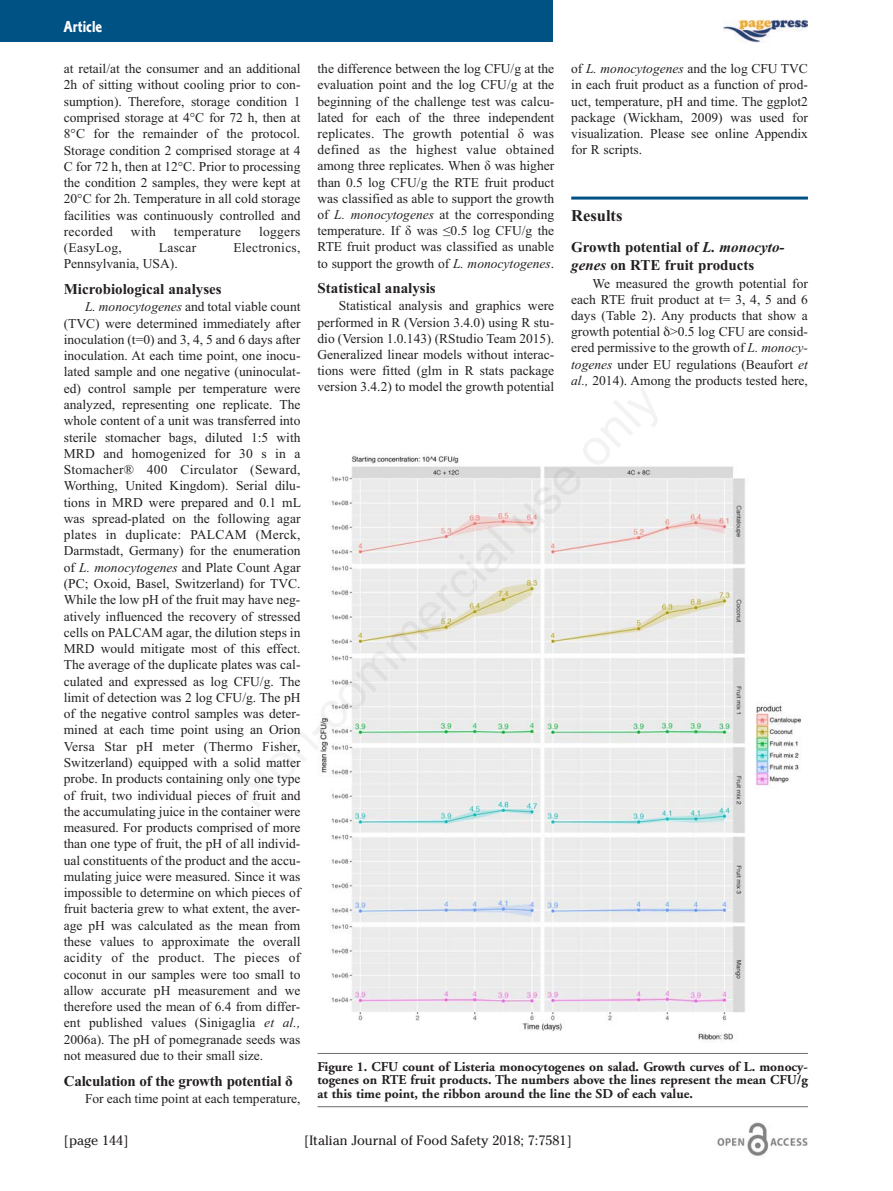
<style>
.page{position:relative;width:893px;height:1191px;background:#fff}
.page>*{position:absolute;margin:0;border:0;box-sizing:border-box;transform-origin:0 0}
.t1{font:700 16.5px "Times New Roman";color:#231f20}
.t2{font:16.5px "Corinthian Bold Condensed Plain";color:#fff}
.t3{font:700 15px/18px "Times New Roman";color:#231f20}
.t4{font:13.5px/16.2px "Times New Roman";color:#231f20;text-align:justify}
.t5{font:700 13.5px/13.5px "Adobe Garamond";color:#231f20;text-align:justify}
.t6{font:13.5px "Cheltenham";color:#231f20}
.t7{font:13.5px "Times New Roman";letter-spacing:.02em;color:#231f20}
.s1{font-style:italic}
</style>
<div class="page">
<hr style="left:571px;top:196px;width:237px;height:3px;background:#005285">
<div style="left:0;top:0;width:553px;height:42px;background:#005285"></div>
<img style="left:717px;top:1123px;width:91px;height:33px">
<img style="left:723px;top:19px;width:84px;height:24px">
<hr style="left:317px;top:1053px;width:491px;height:1px;background:#6c6d70">
<hr style="left:317px;top:1106px;width:491px;height:1px;background:#6c6d70">
<img style="left:320px;top:454px;width:482px;height:586px">
<p class="t2" style="left:63px;top:21px;width:40px">Article</p>
<p class="t4" style="left:64px;top:60px;width:238px">at retail/at the consumer and an additional 2h of sitting without cooling prior to con&shy;sumption). Therefore, storage condition 1 comprised storage at 4°C for 72 h, then at 8°C for the remainder of the protocol.<br>Storage condition 2 comprised storage at 4<br>C for 72 h, then at 12°C. Prior to processing the condition 2 samples, they were kept at 20°C for 2h. Temperature in all cold storage facilities was continuously controlled and recorded</p>
<p class="t4" style="left:131px;top:223px;width:26px">with</p>
<p class="t7" style="left:174px;top:223px;width:69px">temperature</p>
<p class="t7" style="left:259px;top:223px;width:43px">loggers</p>
<p class="t7" style="left:64px;top:240px;width:60px">(EasyLog,</p>
<p class="t4" style="left:159px;top:239px;width:39px">Lascar</p>
<p class="t7" style="left:233px;top:240px;width:69px">Electronics,</p>
<p class="t4" style="left:64px;top:256px;width:115px">Pennsylvania, USA).</p>
<p class="t3" style="left:64px;top:280px;width:160px">Microbiological analyses</p>
<p class="t4" style="left:64px;top:299px;width:239px;text-indent:21px"><span class="s1">L. monocytogenes</span> and total viable count (TVC) were determined immediately after inoculation (t=0) and 3, 4, 5 and 6 days after inoculation. At each time point, one inocu&shy;lated sample and one negative (uninoculat&shy;ed) control sample per temperature were analyzed, representing one replicate. The whole content of a unit was transferred into sterile stomacher bags, diluted 1:5 with MRD and homogenized for 30 s in a Stomacher® 400 Circulator (Seward, Worthing, United Kingdom). Serial dilu&shy;tions in MRD were prepared and 0.1 mL was spread-plated on the following agar plates in duplicate: PALCAM (Merck, Darmstadt, Germany) for the enumeration of <span class="s1">L. monocytogenes</span> and Plate Count Agar (PC; Oxoid, Basel, Switzerland) for TVC.<br>While the low pH of the fruit may have neg&shy;atively influenced the recovery of stressed cells on PALCAM agar, the dilution steps in MRD would mitigate most of this effect.<br>The average of the duplicate plates was cal&shy;culated and expressed as log CFU/g. The limit of detection was 2 log CFU/g. The pH of the negative control samples was deter&shy;mined at each time point using an Orion Versa Star pH meter (Thermo Fisher, Switzerland) equipped with a solid matter probe. In products containing only one type of fruit, two individual pieces of fruit and the accumulating juice in the container were measured. For products comprised of more than one type of fruit, the pH of all individ&shy;ual constituents of the product and the accu&shy;mulating juice were measured. Since it was impossible to determine on which pieces of fruit bacteria grew to what extent, the aver&shy;age pH was calculated as the mean from these values to approximate the overall acidity of the product. The pieces of coconut in our samples were too small to allow accurate pH measurement and we therefore used the mean of 6.4 from differ&shy;ent published values (Sinigaglia <span class="s1">et al., </span>2006a). The pH of pomegranade seeds was not measured due to their small size.</p>
<p class="t3" style="left:64px;top:1071px;width:231px">Calculation of the growth potential δ</p>
<p class="t4" style="left:85px;top:1090px;width:217px">For each time point at each temperature,</p>
<p class="t4" style="left:317px;top:60px;width:238px">the difference between the log CFU/g at the evaluation point and the log CFU/g at the beginning of the challenge test was calcu&shy;lated for each of the three independent replicates. The growth potential δ was defined as the highest value obtained among three replicates. When δ was higher than 0.5 log CFU/g the RTE fruit product was classified as able to support the growth of <span class="s1">L. monocytogenes</span> at the corresponding temperature. If δ was ≤0.5 log CFU/g the RTE fruit product was classified as unable to support the growth of <span class="s1">L. monocytogenes</span>.</p>
<p class="t3" style="left:317px;top:279px;width:120px">Statistical analysis</p>
<p class="t4" style="left:317px;top:297px;width:238px;text-indent:21px">Statistical analysis and graphics were performed in R (Version 3.4.0) using R stu&shy;dio (Version 1.0.143) (RStudio Team 2015).<br>Generalized linear models without interac&shy;tions were fitted (glm in R stats package version 3.4.2) to model the growth potential</p>
<p class="t4" style="left:571px;top:60px;width:238px">of <span class="s1">L. monocytogenes</span> and the log CFU TVC in each fruit product as a function of prod&shy;uct, temperature, pH and time. The ggplot2 package (Wickham, 2009) was used for visualization. Please see online Appendix for R scripts.</p>
<p class="t1" style="left:571px;top:205px;width:53px">Results</p>
<p class="t3" style="left:571px;top:238px;width:214px">Growth potential of <span class="s1">L. monocyto&shy;genes</span> on RTE fruit products</p>
<p class="t4" style="left:571px;top:275px;width:238px;text-indent:21px">We measured the growth potential for each RTE fruit product at t= 3, 4, 5 and 6 days (Table 2). Any products that show a growth potential &gt;0.5 log CFU are consid&shy;ered permissive to the growth of <span class="s1">L. monocy&shy;togenes</span> under EU regulations (Beaufort <span class="s1">et al.,</span> 2014). Among the products tested here,</p>
<p class="t5" style="left:317px;top:1061px;width:492px">Figure 1. CFU count of Listeria monocytogenes on salad. Growth curves of L. monocy&shy;togenes on RTE fruit products. The numbers above the lines represent the mean CFU/g at this time point, the ribbon around the line the SD of each value.</p>
<p class="t6" style="left:64px;top:1132px;width:66px">[page 144]</p>
<p class="t6" style="left:304px;top:1132px;width:269px">[Italian Journal of Food Safety 2018; 7:7581]</p>
</div>
